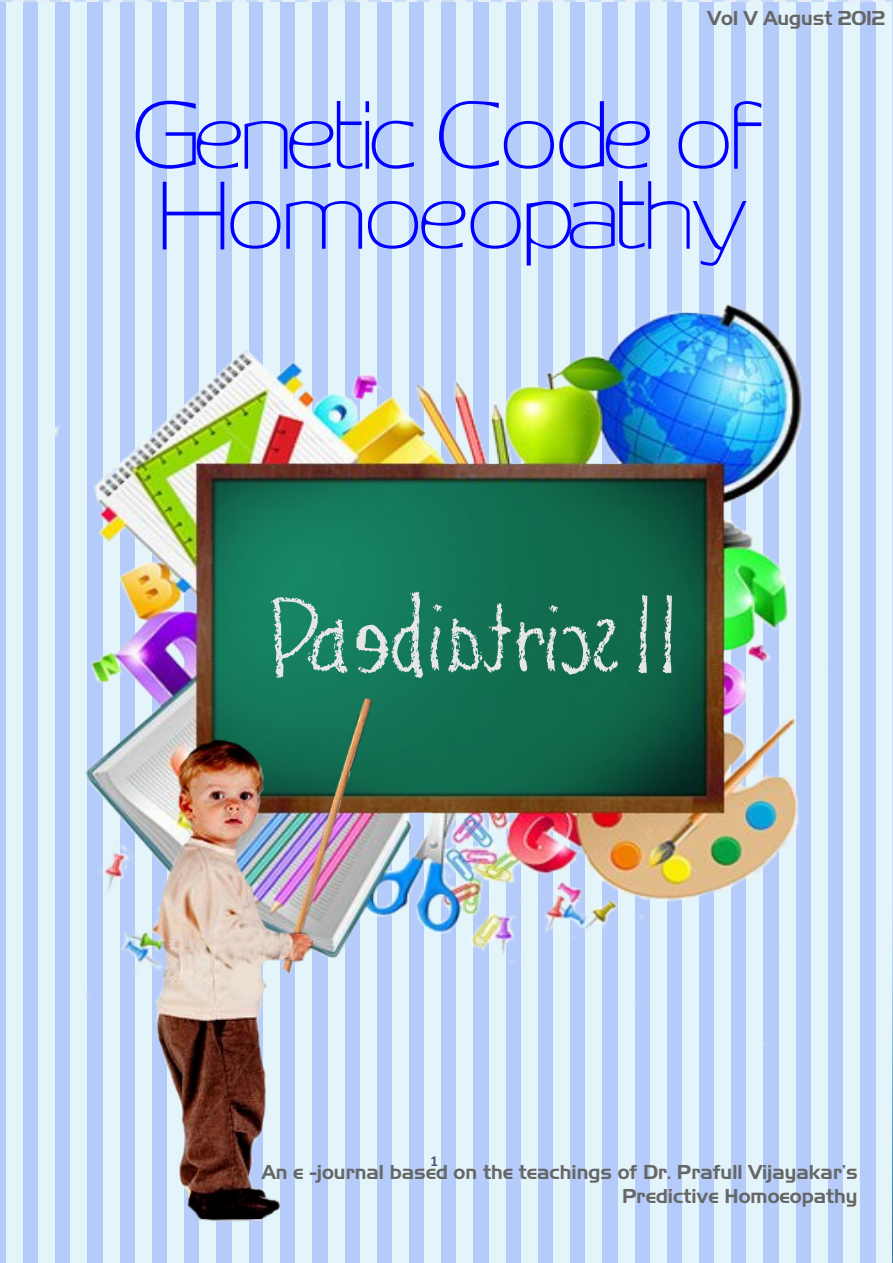
<style>
.page{position:relative;width:893px;height:1263px;background:#fff}
.page>*{position:absolute;margin:0;border:0;box-sizing:border-box;transform-origin:0 0}
.t1{font:105px "Pencil Pete FONT";color:#e6e6e6}
.t2{font:105px "Pencil Pete FONT";color:#e6e6e6;scale:1.12 1}
.t3{font:87px/79.9px "Aireo Display";color:#00f}
.t4{font:19.5px/23.4px "Aero Regular SWFTE";color:#666;text-align:right}
.t5{font:700 15px "Calibri";color:#4a5778}
</style>
<div class="page">
<div style="left:0;top:2px;width:7px;height:1261px;background:#b5ccfa"></div>
<div style="left:505px;top:3px;width:17px;height:1260px;background:#b5ccfa"></div>
<div style="left:248px;top:2px;width:16px;height:1261px;background:#b5ccfa"></div>
<div style="left:763px;top:2px;width:16px;height:1261px;background:#b5ccfa"></div>
<div style="left:119px;top:3px;width:16px;height:1260px;background:#b5ccfa"></div>
<div style="left:634px;top:2px;width:16px;height:1261px;background:#b5ccfa"></div>
<div style="left:377px;top:3px;width:16px;height:1260px;background:#b5ccfa"></div>
<div style="left:55px;top:2px;width:16px;height:1261px;background:#b5ccfa"></div>
<div style="left:570px;top:3px;width:16px;height:1260px;background:#b5ccfa"></div>
<div style="left:312px;top:3px;width:16px;height:1260px;background:#b5ccfa"></div>
<div style="left:828px;top:2px;width:16px;height:1261px;background:#b5ccfa"></div>
<div style="left:184px;top:3px;width:16px;height:1260px;background:#b5ccfa"></div>
<div style="left:698px;top:3px;width:16px;height:1260px;background:#b5ccfa"></div>
<div style="left:440px;top:3px;width:17px;height:1260px;background:#b5ccfa"></div>
<div style="left:23px;top:2px;width:16px;height:1261px;background:#b5ccfa"></div>
<div style="left:537px;top:3px;width:16px;height:1260px;background:#b5ccfa"></div>
<div style="left:280px;top:2px;width:16px;height:1261px;background:#b5ccfa"></div>
<div style="left:795px;top:3px;width:16px;height:1260px;background:#b5ccfa"></div>
<div style="left:152px;top:2px;width:16px;height:1261px;background:#b5ccfa"></div>
<div style="left:666px;top:2px;width:16px;height:1261px;background:#b5ccfa"></div>
<div style="left:408px;top:3px;width:17px;height:1260px;background:#b5ccfa"></div>
<div style="left:87px;top:3px;width:16px;height:1260px;background:#b5ccfa"></div>
<div style="left:602px;top:2px;width:16px;height:1261px;background:#b5ccfa"></div>
<div style="left:344px;top:3px;width:16px;height:1260px;background:#b5ccfa"></div>
<div style="left:860px;top:2px;width:16px;height:1261px;background:#b5ccfa"></div>
<div style="left:216px;top:2px;width:16px;height:1261px;background:#b5ccfa"></div>
<div style="left:730px;top:2px;width:16px;height:1261px;background:#b5ccfa"></div>
<div style="left:473px;top:2px;width:16px;height:1261px;background:#b5ccfa"></div>
<div style="left:6px;top:2px;width:17px;height:1261px;background:#e3f5fa"></div>
<div style="left:521px;top:3px;width:16px;height:1260px;background:#e3f5fa"></div>
<div style="left:263px;top:2px;width:16px;height:1261px;background:#e3f5fa"></div>
<div style="left:779px;top:2px;width:16px;height:1261px;background:#e3f5fa"></div>
<div style="left:135px;top:3px;width:17px;height:1260px;background:#e3f5fa"></div>
<div style="left:650px;top:2px;width:16px;height:1261px;background:#e3f5fa"></div>
<div style="left:392px;top:3px;width:16px;height:1260px;background:#e3f5fa"></div>
<div style="left:71px;top:3px;width:16px;height:1260px;background:#e3f5fa"></div>
<div style="left:586px;top:3px;width:16px;height:1260px;background:#e3f5fa"></div>
<div style="left:328px;top:3px;width:16px;height:1260px;background:#e3f5fa"></div>
<div style="left:844px;top:2px;width:16px;height:1261px;background:#e3f5fa"></div>
<div style="left:200px;top:2px;width:16px;height:1261px;background:#e3f5fa"></div>
<div style="left:714px;top:2px;width:16px;height:1261px;background:#e3f5fa"></div>
<div style="left:457px;top:2px;width:16px;height:1261px;background:#e3f5fa"></div>
<div style="left:39px;top:2px;width:16px;height:1261px;background:#e3f5fa"></div>
<div style="left:553px;top:3px;width:17px;height:1260px;background:#e3f5fa"></div>
<div style="left:296px;top:3px;width:16px;height:1260px;background:#e3f5fa"></div>
<div style="left:811px;top:2px;width:17px;height:1261px;background:#e3f5fa"></div>
<div style="left:168px;top:2px;width:16px;height:1261px;background:#e3f5fa"></div>
<div style="left:682px;top:2px;width:16px;height:1261px;background:#e3f5fa"></div>
<div style="left:425px;top:3px;width:16px;height:1260px;background:#e3f5fa"></div>
<div style="left:103px;top:3px;width:16px;height:1260px;background:#e3f5fa"></div>
<div style="left:618px;top:2px;width:16px;height:1261px;background:#e3f5fa"></div>
<div style="left:360px;top:3px;width:16px;height:1260px;background:#e3f5fa"></div>
<div style="left:876px;top:2px;width:16px;height:1261px;background:#e3f5fa"></div>
<div style="left:232px;top:3px;width:16px;height:1260px;background:#e3f5fa"></div>
<div style="left:746px;top:2px;width:17px;height:1261px;background:#e3f5fa"></div>
<div style="left:489px;top:2px;width:16px;height:1261px;background:#e3f5fa"></div>
<img style="left:55px;top:268px;width:789px;height:796px">
<img style="left:281px;top:698px;width:92px;height:276px">
<img style="left:155px;top:739px;width:165px;height:484px">
<div style="left:356px;top:624px;width:33px;height:49px;background:#157d5e"></div>
<div style="left:448px;top:602px;width:170px;height:73px;background:#116c50"></div>
<p class="t4" style="left:707px;top:6px;width:179px">Vol V August 2012</p>
<h2 class="t3" style="left:134px;top:103px;width:629px">Genetic Code of<br>Homoeopathy</h2>
<h1 class="t2" style="left:266px;top:583px;width:147px">Pa d</h1>
<h1 class="t1" style="left:423px;top:581px;width:27px">i</h1>
<h1 class="t1" style="left:512px;top:582px;width:54px">ri</h1>
<h1 class="t1" style="left:632px;top:583px;width:49px">II</h1>
<p class="t5" style="left:430px;top:1155px;width:9px">1</p>
<p class="t4" style="left:262px;top:1160px;width:597px">An e -journal based on the teachings of Dr. Prafull Vijayakar's<br>Predictive Homoeopathy</p>
</div>
